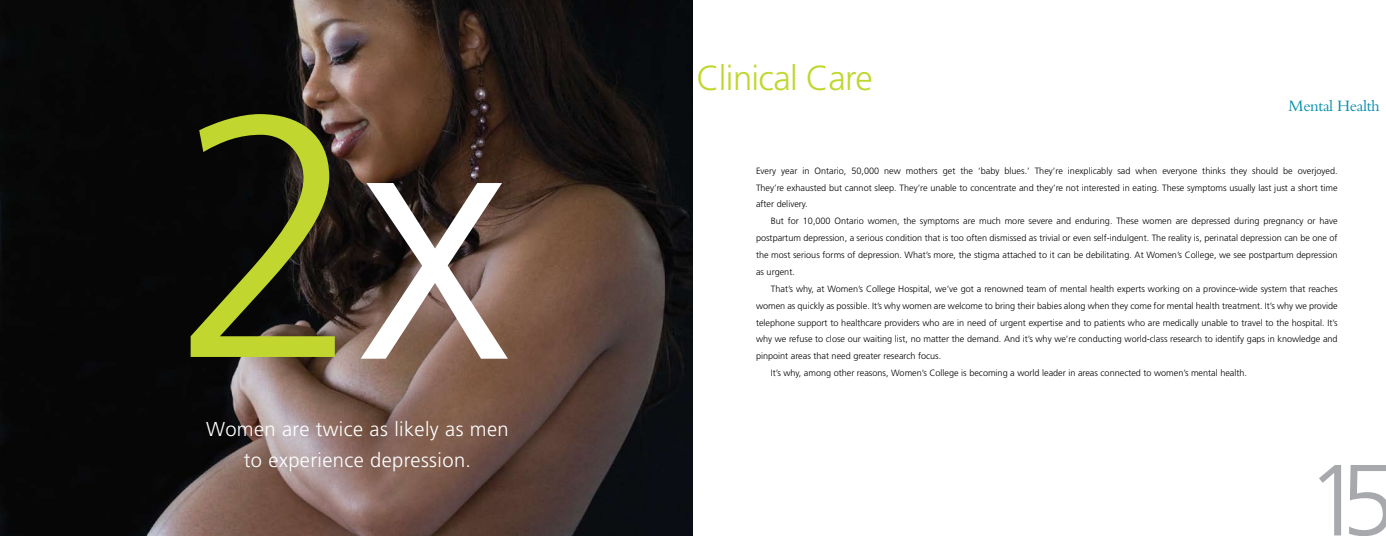
<style>
.page{position:relative;width:1386px;height:536px;background:#fff}
.page>*{position:absolute;margin:0;border:0;box-sizing:border-box;transform-origin:0 0}
.t1{font:300 344.14px "Frutiger";color:#c1d72f}
.t2{font:300 100.89px "Frutiger";color:#a7a9ac}
.t3{font:300 34.74px "Frutiger";letter-spacing:-.02em;color:#c1d72f}
.t4{font:300 20.12px/31.2px "Frutiger";letter-spacing:.02em;color:#fff;text-align:center}
.t5{font:16.54px "Bembo";letter-spacing:-.02em;color:#008ca8}
.t6{font:300 9.1px/16.9px "Frutiger";color:#000;text-align:justify}
.s1{color:#fff}
</style>
<div class="page">
<img style="left:0;top:0;width:693px;height:535px">
<h1 class="t1" style="left:173px;top:43px;width:339px">2<span class="s1">x</span></h1>
<h3 class="t4" style="left:206px;top:413px;width:304px">Women are twice as likely as men to experience depression.</h3>
<h3 class="t3" style="left:697px;top:59px;width:178px">Clinical Care</h3>
<h3 class="t5" style="left:1289px;top:96px;width:93px">Mental Health</h3>
<p class="t6" style="left:756px;top:162px;width:583px">Every year in Ontario, 50,000 new mothers get the ‘baby blues.’ They’re inexplicably sad when everyone thinks they should be overjoyed.<br>They’re exhausted but cannot sleep. They’re unable to concentrate and they’re not interested in eating. These symptoms usually last just a short time after delivery.</p>
<p class="t6" style="left:756px;top:212px;width:583px;text-indent:15px">But for 10,000 Ontario women, the symptoms are much more severe and enduring. These women are depressed during pregnancy or have postpartum depression, a serious condition that is too often dismissed as trivial or even self-indulgent. The reality is, perinatal depression can be one of the most serious forms of depression. What’s more, the stigma attached to it can be debilitating. At Women’s College, we see postpartum depression as urgent.</p>
<p class="t6" style="left:771px;top:280px;width:568px">That’s why, at Women’s College Hospital, we’ve got a renowned team of mental health experts working on a province-wide system that reaches</p>
<p class="t6" style="left:756px;top:297px;width:583px">women as quickly as possible. It’s why women are welcome to bring their babies along when they come for mental health treatment. It’s why we provide</p>
<p class="t6" style="left:756px;top:314px;width:583px">telephone support to healthcare providers who are in need of urgent expertise and to patients who are medically unable to travel to the hospital. It’s</p>
<p class="t6" style="left:756px;top:331px;width:583px">why we refuse to close our waiting list, no matter the demand. And it’s why we’re conducting world-class research to identify gaps in knowledge and</p>
<p class="t6" style="left:756px;top:347px;width:187px">pinpoint areas that need greater research focus.</p>
<p class="t6" style="left:771px;top:364px;width:478px">It’s why, among other reasons, Women’s College is becoming a world leader in areas connected to women’s mental health.</p>
<h2 class="t2" style="left:1307px;top:443px;width:91px">15</h2>
</div>
